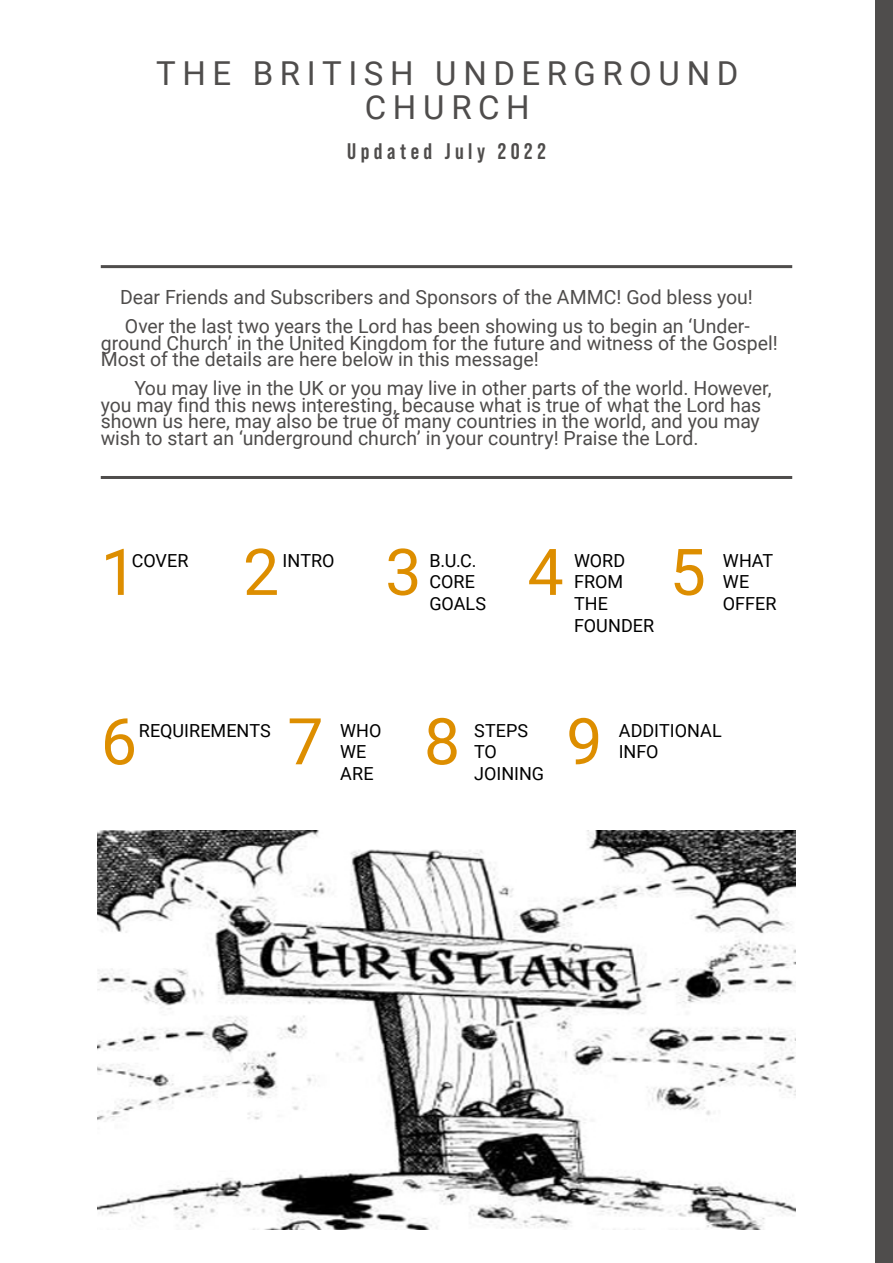
<style>
.page{position:relative;width:893px;height:1263px;background:#fff}
.page>*{position:absolute;margin:0;border:0;box-sizing:border-box;transform-origin:0 0}
.t1{font:64.5px "Roboto";color:#dd8e00}
.t2{font:33px/34.5px "Roboto";letter-spacing:.2em;color:#4f4d4c;text-align:center}
.t3{font:700 22.5px "Bebas Neue Pro";letter-spacing:.2em;color:#4f4d4c}
.t4{font:19.5px/16.5px "Roboto";letter-spacing:-.005em;color:#4f4d4c}
.t5{font:18px/21.6px "Roboto";color:#000}
</style>
<div class="page">
<div style="left:876px;top:0;width:17px;height:1263px;background:#4f4d4c"></div>
<hr style="left:101px;top:476px;width:691px;height:3px;background:#4f4d4c">
<hr style="left:101px;top:265px;width:691px;height:3px;background:#4f4d4c">
<img style="left:98px;top:830px;width:697px;height:399px">
<h2 class="t2" style="left:156px;top:55px;width:584px">THE BRITISH UNDERGROUND<br>CHURCH</h2>
<p class="t3" style="left:347px;top:138px;width:200px">Updated July 2022</p>
<p class="t4" style="left:120px;top:282px;width:634px;line-height:29.2px">Dear Friends and Subscribers and Sponsors of the AMMC! God bless you!<br>Over the last two years the Lord has been showing us to begin an ‘Under-</p>
<p class="t4" style="left:101px;top:334px;width:679px">ground Church’ in the United Kingdom for the future and witness of the Gospel!<br>Most of the details are here below in this message!</p>
<p class="t4" style="left:101px;top:379px;width:672px;text-indent:34px">You may live in the UK or you may live in other parts of the world. However, you may find this news interesting, because what is true of what the Lord has shown us here, may also be true of many countries in the world, and you may wish to start an ‘underground church’ in your country! Praise the Lord.</p>
<h1 class="t1" style="left:101px;top:527px;width:38px">1</h1>
<h1 class="t1" style="left:243px;top:527px;width:38px">2</h1>
<h1 class="t1" style="left:385px;top:527px;width:38px">3</h1>
<h1 class="t1" style="left:527px;top:527px;width:38px">4</h1>
<h1 class="t1" style="left:670px;top:527px;width:38px">5</h1>
<p class="t5" style="left:132px;top:549px;width:58px">COVER</p>
<p class="t5" style="left:283px;top:549px;width:54px">INTRO</p>
<p class="t5" style="left:429px;top:549px;width:58px">B.U.C.<br>CORE<br>GOALS</p>
<p class="t5" style="left:574px;top:549px;width:82px">WORD<br>FROM<br>THE<br>FOUNDER</p>
<p class="t5" style="left:723px;top:549px;width:55px">WHAT<br>WE<br>OFFER</p>
<h1 class="t1" style="left:101px;top:696px;width:38px">6</h1>
<h1 class="t1" style="left:287px;top:696px;width:38px">7</h1>
<h1 class="t1" style="left:424px;top:696px;width:38px">8</h1>
<h1 class="t1" style="left:566px;top:696px;width:38px">9</h1>
<p class="t5" style="left:139px;top:719px;width:134px">REQUIREMENTS</p>
<p class="t5" style="left:340px;top:719px;width:43px">WHO<br>WE<br>ARE</p>
<p class="t5" style="left:474px;top:719px;width:71px">STEPS<br>TO<br>JOINING</p>
<p class="t5" style="left:619px;top:719px;width:105px">ADDITIONAL<br>INFO</p>
</div>
